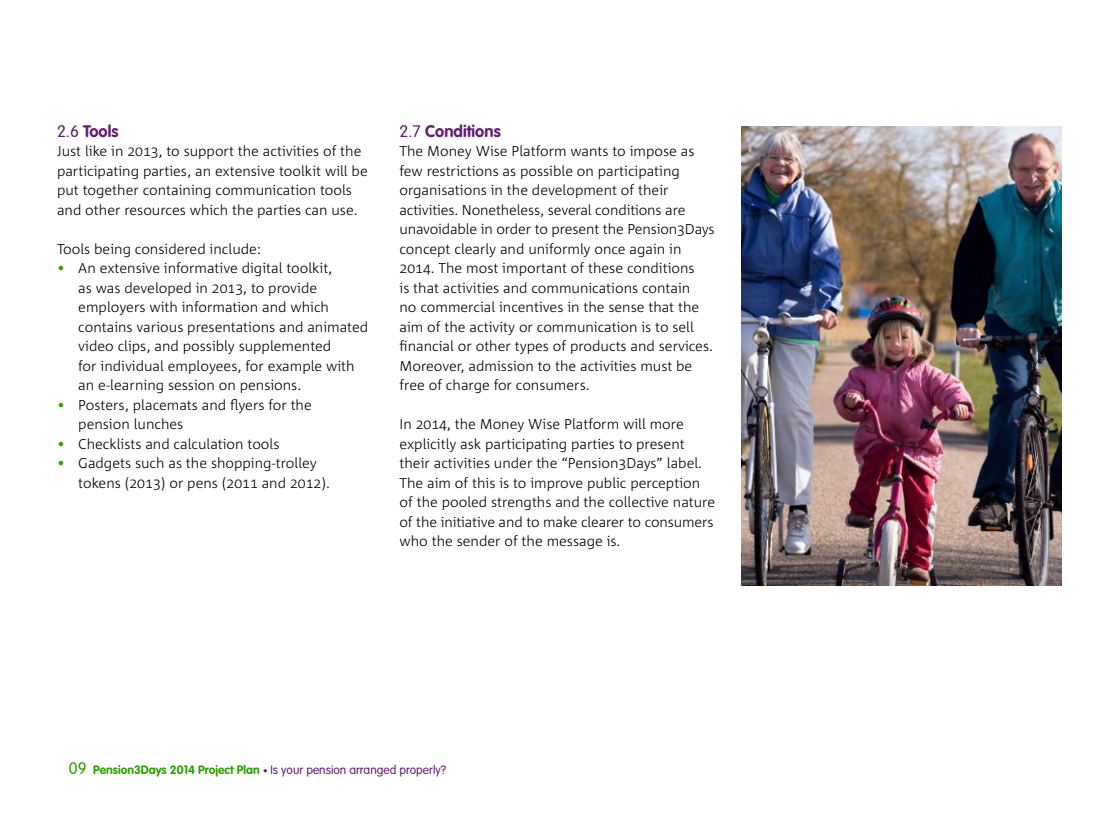
<style>
.page{position:relative;width:1119px;height:817px;background:#fff}
.page>*{position:absolute;margin:0;border:0;box-sizing:border-box;transform-origin:0 0}
.t1{font:700 16.5px "VAG Rounded Std";color:#641c76}
.t2{font:300 14.25px/19.5px "Corpid";color:#000}
.t3{font:300 12px "VAG Rounded Std";color:#641c76}
.s1{font-weight:300}
.s2{color:#2da100}
.s3{font-size:16.5px;color:#2da100}
.s4{font-weight:700;color:#2da100}
.s5{font-size:9px}
</style>
<div class="page">
<img style="left:742px;top:126px;width:319px;height:459px">
<p class="t1" style="left:57px;top:121px;width:63px"><span class="s1">2.6</span> Tools</p>
<p class="t2" style="left:57px;top:141px;width:312px">Just like in 2013, to support the activities of the participating parties, an extensive toolkit will be put together containing communication tools and other resources which the parties can use.</p>
<p class="t2" style="left:57px;top:239px;width:205px">Tools being considered include:</p>
<p class="t2" style="left:78px;top:258px;width:291px;text-indent:-21px"><span class="s2">•</span> An extensive informative digital toolkit,<br>as was developed in 2013, to provide employers with information and which contains various presentations and animated video clips, and possibly supplemented<br>for individual employees, for example with an e-learning session on pensions.</p>
<p class="t2" style="left:78px;top:395px;width:235px;text-indent:-21px"><span class="s2">•</span> Posters, placemats and flyers for the pension lunches</p>
<p class="t2" style="left:57px;top:434px;width:224px"><span class="s2">•</span> Checklists and calculation tools</p>
<p class="t2" style="left:78px;top:453px;width:253px;text-indent:-21px"><span class="s2">•</span> Gadgets such as the shopping-trolley tokens (2013) or pens (2011 and 2012).</p>
<p class="t1" style="left:399px;top:121px;width:103px"><span class="s1">2.7</span> Conditions</p>
<p class="t2" style="left:399px;top:141px;width:316px">The Money Wise Platform wants to impose as few restrictions as possible on participating organisations in the development of their activities. Nonetheless, several conditions are unavoidable in order to present the Pension3Days concept clearly and uniformly once again in 2014. The most important of these conditions<br>is that activities and communications contain<br>no commercial incentives in the sense that the aim of the activity or communication is to sell financial or other types of products and services.<br>Moreover, admission to the activities must be free of charge for consumers.</p>
<p class="t2" style="left:399px;top:414px;width:317px">In 2014, the Money Wise Platform will more explicitly ask participating parties to present their activities under the “Pension3Days” label.<br>The aim of this is to improve public perception of the pooled strengths and the collective nature of the initiative and to make clearer to consumers who the sender of the message is.</p>
<p class="t3" style="left:69px;top:762px;width:379px"><span class="s3">09</span> <span class="s4">Pension3Days 2014 Project Plan</span> <span class="s5">•</span> Is your pension arranged properly?</p>
</div>
